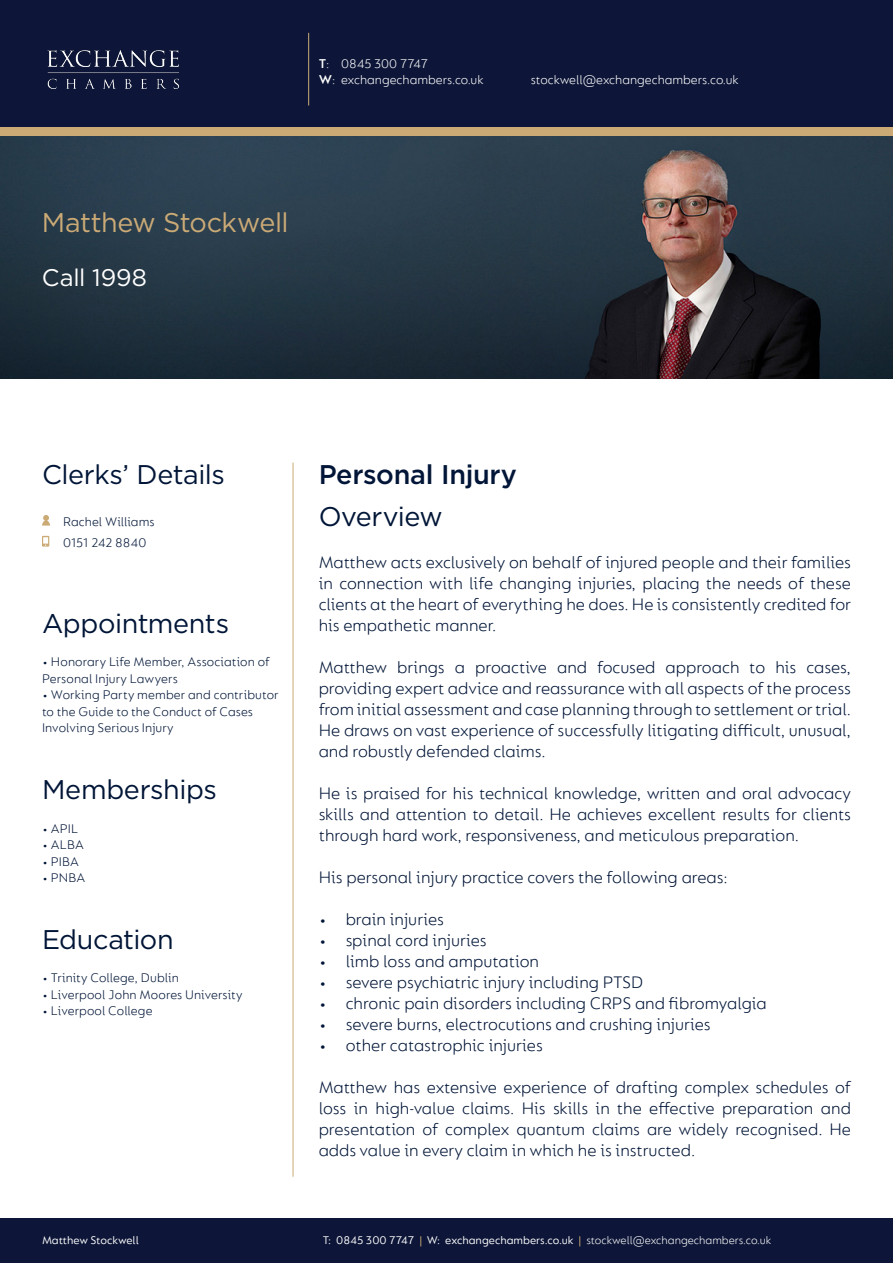
<style>
.page{position:relative;width:893px;height:1263px;background:#fff}
.page>*{position:absolute;margin:0;border:0;box-sizing:border-box;transform-origin:0 0}
.t1{font:27px "Gotham";letter-spacing:-.015em;color:#001537}
.t2{font:27px "Gotham";letter-spacing:-.02em;color:#cbaa76}
.t3{font:500 27px "Gotham";letter-spacing:-.01em;color:#001537}
.t4{font:24px "Gotham";letter-spacing:-.005em;color:#fff}
.t5{font:300 18px/21px "FS Lucas";color:#001537;text-align:justify}
.t6{font:300 13.5px/16.5px "FS Lucas";letter-spacing:.01em;color:#001537}
.t7{font:300 13.5px/16.2px "FS Lucas";color:#fff}
.t8{font:12px "FS Lucas";color:#fff}
.s1{font-weight:600}
.s2{color:#cbaa76}
.s3{font-weight:300}
</style>
<div class="page">
<div style="left:0;top:64px;width:893px;height:72px;background:#cbaa76"></div>
<div style="left:0;top:0;width:893px;height:127px;background:#0d1638"></div>
<div style="left:0;top:1219px;width:893px;height:44px;background:#0d1638"></div>
<img style="left:47px;top:50px;width:132px;height:39px">
<hr style="left:308px;top:33px;width:1px;height:73px;background:#cbaa76">
<hr style="left:293px;top:463px;width:1px;height:714px;background:#cbaa76">
<img style="left:0;top:136px;width:893px;height:242px">
<svg style="left:42px;top:536px;width:7px;height:11px"></svg>
<svg style="left:42px;top:515px;width:8px;height:11px"></svg>
<p class="t7" style="left:319px;top:55px;width:166px"><span class="s1">T</span>: 0845 300 7747<br><span class="s1">W</span>: exchangechambers.co.uk</p>
<p class="t7" style="left:531px;top:71px;width:209px">stockwell@exchangechambers.co.uk</p>
<p class="t2" style="left:42px;top:205px;width:248px">Matthew Stockwell</p>
<p class="t4" style="left:42px;top:262px;width:107px">Call 1998</p>
<p class="t1" style="left:42px;top:457px;width:184px">Clerks’ Details</p>
<p class="t6" style="left:63px;top:510px;width:93px;line-height:21px">Rachel Williams<br>0151 242 8840</p>
<p class="t1" style="left:42px;top:606px;width:189px">Appointments</p>
<p class="t6" style="left:42px;top:653px;width:229px">• Honorary Life Member, Association of<br>Personal Injury Lawyers</p>
<p class="t6" style="left:42px;top:686px;width:238px">• Working Party member and contributor to the Guide to the Conduct of Cases<br>Involving Serious Injury</p>
<p class="t1" style="left:42px;top:772px;width:176px">Memberships</p>
<p class="t6" style="left:42px;top:820px;width:38px">• APIL</p>
<p class="t6" style="left:42px;top:836px;width:43px">• ALBA</p>
<p class="t6" style="left:42px;top:853px;width:39px">• PIBA</p>
<p class="t6" style="left:42px;top:869px;width:45px">• PNBA</p>
<p class="t1" style="left:42px;top:922px;width:133px">Education</p>
<p class="t6" style="left:42px;top:969px;width:138px">• Trinity College, Dublin</p>
<p class="t6" style="left:42px;top:986px;width:202px">• Liverpool John Moores University</p>
<p class="t6" style="left:42px;top:1002px;width:112px">• Liverpool College</p>
<p class="t8" style="left:42px;top:1233px;width:98px">Matthew Stockwell</p>
<p class="t3" style="left:319px;top:456px;width:200px">Personal Injury</p>
<p class="t1" style="left:319px;top:499px;width:126px">Overview</p>
<p class="t5" style="left:319px;top:551px;width:534px">Matthew acts exclusively on behalf of injured people and their families in connection with life changing injuries, placing the needs of these clients at the heart of everything he does. He is consistently credited for his empathetic manner.</p>
<p class="t5" style="left:319px;top:656px;width:534px">Matthew brings a proactive and focused approach to his cases, providing expert advice and reassurance with all aspects of the process from initial assessment and case planning through to settlement or trial.<br>He draws on vast experience of successfully litigating difficult, unusual, and robustly defended claims.</p>
<p class="t5" style="left:319px;top:782px;width:534px">He is praised for his technical knowledge, written and oral advocacy skills and attention to detail. He achieves excellent results for clients through hard work, responsiveness, and meticulous preparation.</p>
<p class="t5" style="left:319px;top:866px;width:410px">His personal injury practice covers the following areas:</p>
<p class="t5" style="left:319px;top:908px;width:127px">• brain injuries</p>
<p class="t5" style="left:319px;top:929px;width:170px">• spinal cord injuries</p>
<p class="t5" style="left:319px;top:950px;width:222px">• limb loss and amputation</p>
<p class="t5" style="left:319px;top:971px;width:326px">• severe psychiatric injury including PTSD</p>
<p class="t5" style="left:319px;top:992px;width:450px">• chronic pain disorders including CRPS and fibromyalgia</p>
<p class="t5" style="left:319px;top:1013px;width:393px">• severe burns, electrocutions and crushing injuries</p>
<p class="t5" style="left:319px;top:1034px;width:226px">• other catastrophic injuries</p>
<p class="t5" style="left:319px;top:1076px;width:534px">Matthew has extensive experience of drafting complex schedules of loss in high-value claims. His skills in the effective preparation and presentation of complex quantum claims are widely recognised. He adds value in every claim in which he is instructed.</p>
<p class="t8" style="left:323px;top:1233px;width:450px">T: 0845 300 7747 <span class="s2">|</span> W: exchangechambers.co.uk <span class="s2">|</span> <span class="s3">stockwell@exchangechambers.co.uk</span></p>
</div>
